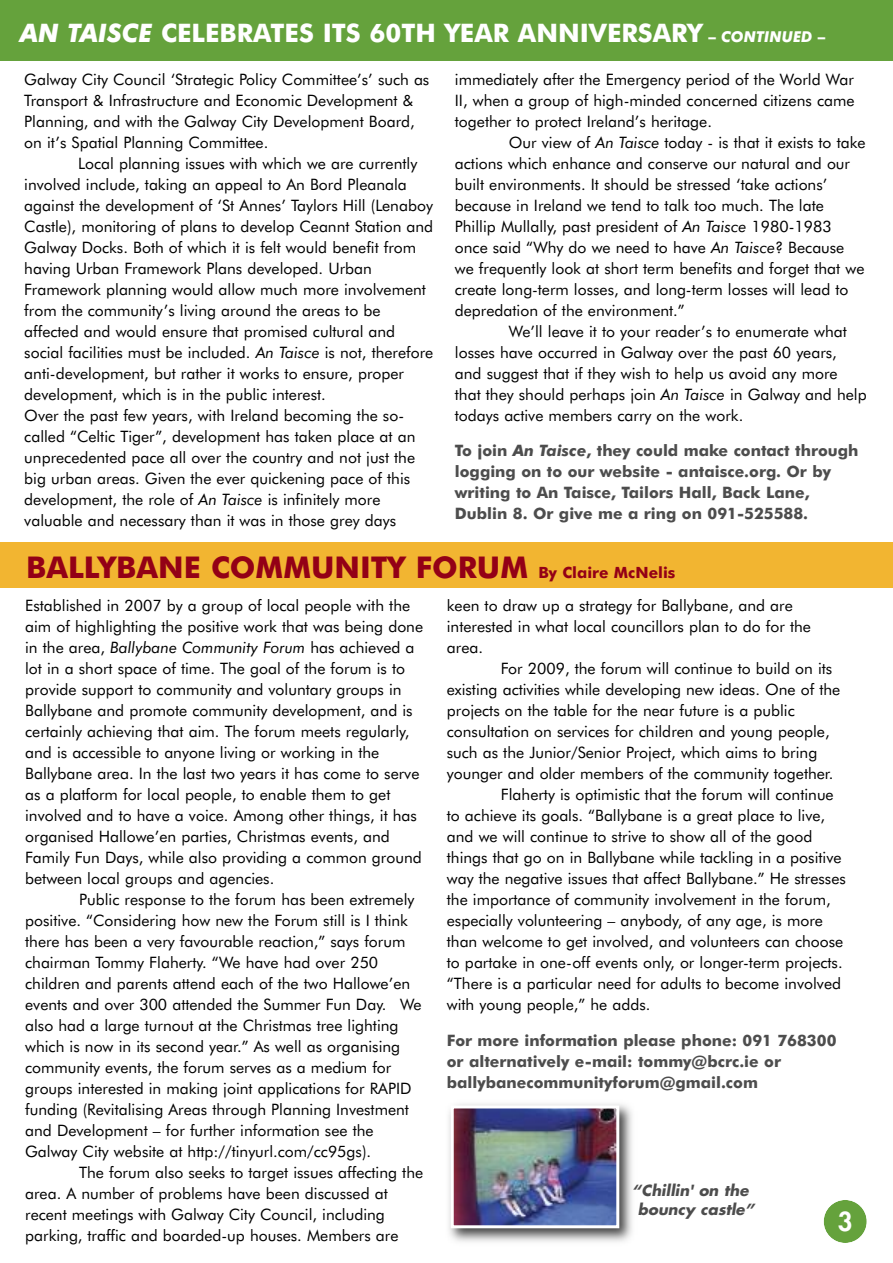
<style>
.page{position:relative;width:893px;height:1263px;background:#fff}
.page>*{position:absolute;margin:0;border:0;box-sizing:border-box;transform-origin:0 0}
.t1{font:700 30px "Futura BT";color:#930016}
.t2{font:700 25.5px "Futura BT";color:#fff}
.t3{font:800 25.5px "Futura";color:#fff}
.t4{font:15.75px/21px "Futura BT";color:#000}
.t5{font:700 15.75px/21px "Futura BT";color:#4d4d4d}
.t6{font:italic 700 15px/19.5px "Futura";color:#4d4d4d;text-align:center}
.s1{font-style:italic}
.s2{font-size:15px}
.s3{font-style:italic;font-size:15px}
.s4{font-size:15.45px}
</style>
<div class="page">
<div style="left:0;top:542px;width:893px;height:45px;background:#f2b531"></div>
<div style="left:824px;top:1200px;width:43px;height:43px;background:#65a23c;border-radius:50%"></div>
<div style="left:823px;top:1199px;width:44px;height:45px;border:2px solid #fff;border-radius:50%"></div>
<div style="left:0;top:0;width:893px;height:61px;background:#65a23c"></div>
<img style="left:449px;top:1104px;width:183px;height:138px">
<img style="left:455px;top:1109px;width:160px;height:115px">
<div style="left:451px;top:1105px;width:168px;height:123px;border:3px solid #fff"></div>
<h2 class="t2" style="left:20px;top:22px;width:807px"><span class="s1">AN TAISCE</span> CELEBRATES ITS 60TH YEAR ANNIVERSARY <span class="s2">–</span> <span class="s3">CONTINUED</span> <span class="s2">–</span></h2>
<p class="t4" style="left:24px;top:71px;width:407px">Galway City Council ‘Strategic Policy Committee’s’ such as Transport &amp; Infrastructure and Economic Development &amp; Planning, and with the Galway City Development Board, on it’s Spatial Planning Committee.</p>
<p class="t4" style="left:24px;top:155px;width:411px;text-indent:54px">Local planning issues with which we are currently involved include, taking an appeal to An Bord Pleanala against the development of ‘St Annes’ Taylors Hill (Lenaboy Castle), monitoring of plans to develop Ceannt Station and Galway Docks. Both of which it is felt would benefit from having Urban Framework Plans developed. Urban Framework planning would allow much more involvement from the community’s living around the areas to be affected and would ensure that promised cultural and social facilities must be included. <span class="s1">An Taisce</span> is not, therefore anti-development, but rather it works to ensure, proper development, which is in the public interest.<br>Over the past few years, with Ireland becoming the so&shy;called “Celtic Tiger”, development has taken place at an unprecedented pace all over the country and not just the big urban areas. Given the ever quickening pace of this development, the role of <span class="s1">An Taisce</span> is infinitely more valuable and necessary than it was in those grey days</p>
<p class="t4" style="left:455px;top:71px;width:401px;text-align:justify">immediately after the Emergency period of the World War II, when a group of high-minded concerned citizens came together to protect Ireland’s heritage.</p>
<p class="t4" style="left:455px;top:134px;width:412px;text-indent:54px">Our view of <span class="s1">An Taisce</span> today - is that it exists to take actions which enhance and conserve our natural and our built environments. It should be stressed ‘take actions’ because in Ireland we tend to talk too much. The late Phillip Mullally, past president of <span class="s1">An Taisce</span> 1980-1983 once said “Why do we need to have <span class="s1">An Taisce</span>? Because we frequently look at short term benefits and forget that we create long-term losses, and long-term losses will lead to depredation of the environment.”</p>
<p class="t4" style="left:455px;top:323px;width:413px;text-indent:54px">We’ll leave it to your reader’s to enumerate what losses have occurred in Galway over the past 60 years, and suggest that if they wish to help us avoid any more that they should perhaps join <span class="s1">An Taisce</span> in Galway and help todays active members carry on the work.</p>
<p class="t5" style="left:455px;top:441px;width:405px">To join <span class="s1">An Taisce</span>, they could make contact through logging on to our website - antaisce.org. Or by writing to An Taisce, Tailors Hall, Back Lane, Dublin 8. Or give me a ring on 091-525588.</p>
<h1 class="t1" style="left:26px;top:555px;width:651px">BALLYBANE COMMUNITY FORUM <span class="s4">By Claire McNelis</span></h1>
<p class="t4" style="left:25px;top:596px;width:399px">Established in 2007 by a group of local people with the aim of highlighting the positive work that was being done in the area, <span class="s1">Ballybane Community Forum</span> has achieved a lot in a short space of time. The goal of the forum is to provide support to community and voluntary groups in Ballybane and promote community development, and is certainly achieving that aim. The forum meets regularly, and is accessible to anyone living or working in the Ballybane area. In the last two years it has come to serve as a platform for local people, to enable them to get involved and to have a voice. Among other things, it has organised Hallowe’en parties, Christmas events, and Family Fun Days, while also providing a common ground between local groups and agencies.</p>
<p class="t4" style="left:25px;top:890px;width:398px;text-indent:54px">Public response to the forum has been extremely positive. “Considering how new the Forum still is I think there has been a very favourable reaction,” says forum chairman Tommy Flaherty. “We have had over 250 children and parents attend each of the two Hallowe’en events and over 300 attended the Summer Fun Day. We also had a large turnout at the Christmas tree lighting which is now in its second year.” As well as organising community events, the forum serves as a medium for groups interested in making joint applications for RAPID funding (Revitalising Areas through Planning Investment and Development – for further information see the Galway City website at http://tinyurl.com/cc95gs).</p>
<p class="t4" style="left:25px;top:1163px;width:400px;text-indent:54px">The forum also seeks to target issues affecting the area. A number of problems have been discussed at recent meetings with Galway City Council, including parking, traffic and boarded-up houses. Members are</p>
<p class="t4" style="left:447px;top:596px;width:366px">keen to draw up a strategy for Ballybane, and are interested in what local councillors plan to do for the area.</p>
<p class="t4" style="left:501px;top:659px;width:333px">For 2009, the forum will continue to build on its</p>
<p class="t4" style="left:447px;top:680px;width:395px">existing activities while developing new ideas. One of the</p>
<p class="t4" style="left:447px;top:701px;width:349px">projects on the table for the near future is a public</p>
<p class="t4" style="left:447px;top:722px;width:384px">consultation on services for children and young people,</p>
<p class="t4" style="left:447px;top:743px;width:372px">such as the Junior/Senior Project, which aims to bring</p>
<p class="t4" style="left:447px;top:764px;width:388px">younger and older members of the community together.</p>
<p class="t4" style="left:501px;top:785px;width:334px">Flaherty is optimistic that the forum will continue</p>
<p class="t4" style="left:447px;top:806px;width:380px">to achieve its goals. “Ballybane is a great place to live,</p>
<p class="t4" style="left:447px;top:827px;width:367px">and we will continue to strive to show all of the good</p>
<p class="t4" style="left:447px;top:848px;width:396px">things that go on in Ballybane while tackling in a positive</p>
<p class="t4" style="left:447px;top:869px;width:401px">way the negative issues that affect Ballybane.” He stresses</p>
<p class="t4" style="left:447px;top:890px;width:385px">the importance of community involvement in the forum,</p>
<p class="t4" style="left:447px;top:911px;width:378px">especially volunteering – anybody, of any age, is more</p>
<p class="t4" style="left:447px;top:932px;width:398px">than welcome to get involved, and volunteers can choose</p>
<p class="t4" style="left:447px;top:953px;width:397px">to partake in one-off events only, or longer-term projects.</p>
<p class="t4" style="left:447px;top:974px;width:396px">“There is a particular need for adults to become involved</p>
<p class="t4" style="left:447px;top:995px;width:205px">with young people,” he adds.</p>
<p class="t5" style="left:447px;top:1031px;width:391px">For more information please phone: 091 768300 or alternatively e-mail: tommy@bcrc.ie or ballybanecommunityforum@gmail.com</p>
<p class="t6" style="left:632px;top:1181px;width:124px">“Chillin' on the bouncy castle”</p>
<h2 class="t3" style="left:838px;top:1204px;width:16px">3</h2>
</div>
